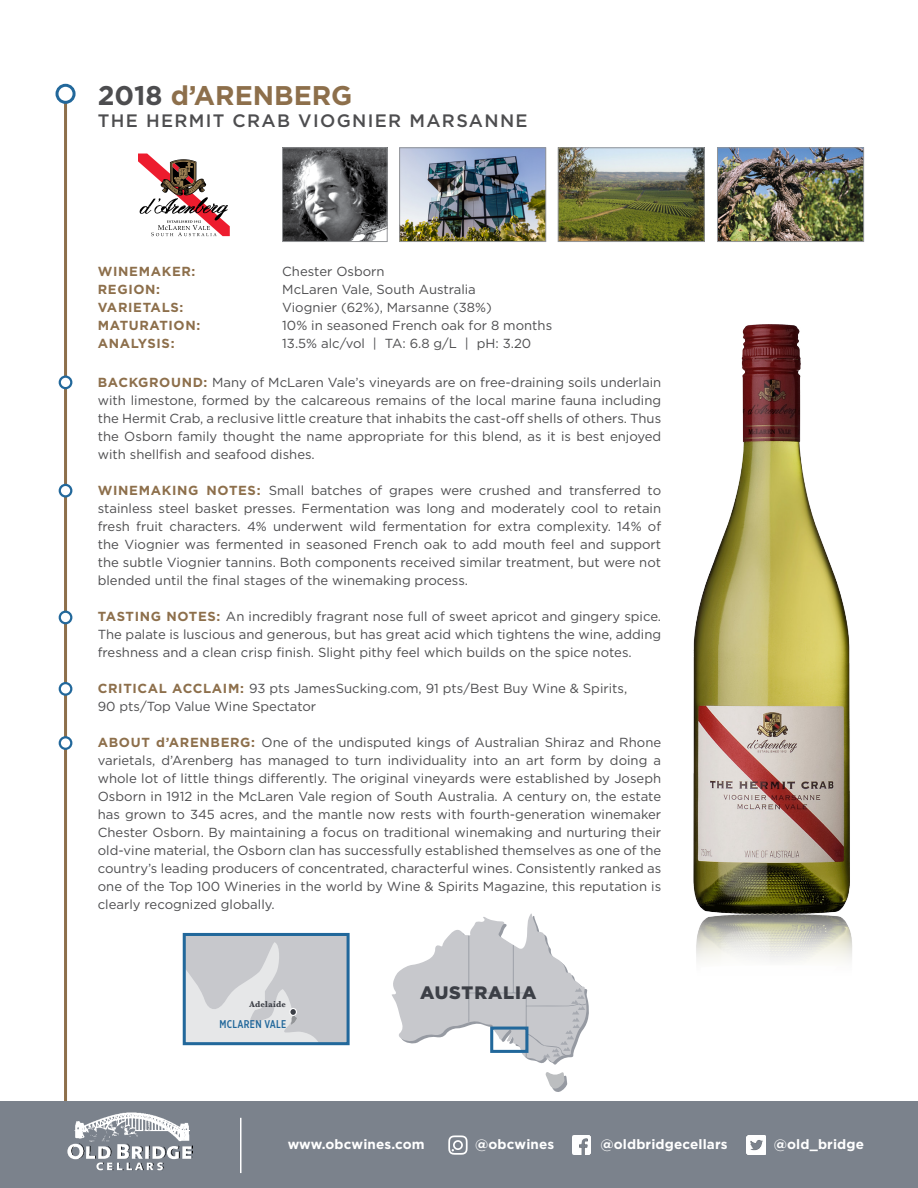
<style>
.page{position:relative;width:918px;height:1188px;background:#fff}
.page>*{position:absolute;margin:0;border:0;box-sizing:border-box;transform-origin:0 0}
.t1{font:700 27px "Gotham";color:#8d6f4b}
.t2{font:500 18px "Gotham";letter-spacing:.075em;color:#4d4d4f}
.t3{font:900 18px "Gotham";letter-spacing:.05em;color:#3c3f46}
.t4{font:700 13.5px "Gotham";letter-spacing:.01em;color:#fff}
.t5{font:13.2px/18px "Gotham";color:#4d4d4f;text-align:justify}
.t6{font:700 13.2px "Gotham";letter-spacing:.05em;color:#8d6f4b}
.t7{font:500 11.25px "Gotham X Narrow";letter-spacing:.025em;color:#22689b}
.t8{font:700 9px "Baskerville";letter-spacing:.025em;color:#3c3f46;scale:.94 1}
.s1{color:#4d4d4f}
.s2{font-weight:700;color:#8d6f4b}
</style>
<div class="page">
<img style="left:693px;top:324px;width:157px;height:579px">
<img style="left:696px;top:903px;width:156px;height:58px">
<hr style="left:64px;top:85px;width:3px;height:1026px;background:#8d6f4b">
<img style="left:284px;top:149px;width:102px;height:91px">
<div style="left:282px;top:147px;width:106px;height:95px;border:1px solid #939598"></div>
<img style="left:560px;top:149px;width:143px;height:91px">
<div style="left:558px;top:147px;width:147px;height:95px;border:1px solid #939598"></div>
<img style="left:401px;top:149px;width:143px;height:91px">
<div style="left:399px;top:147px;width:147px;height:95px;border:1px solid #939598"></div>
<div style="left:57px;top:85px;width:17px;height:17px;background:#fff;border-radius:50%"></div>
<div style="left:56px;top:84px;width:20px;height:20px;border:3px solid #22689b;border-radius:50%"></div>
<img style="left:719px;top:149px;width:143px;height:91px">
<div style="left:717px;top:147px;width:147px;height:95px;border:1px solid #939598"></div>
<div style="left:60px;top:485px;width:11px;height:11px;background:#fff;border-radius:50%"></div>
<div style="left:59px;top:484px;width:13px;height:14px;border:2px solid #22689b;border-radius:50%"></div>
<div style="left:60px;top:683px;width:11px;height:12px;background:#fff;border-radius:50%"></div>
<div style="left:59px;top:682px;width:13px;height:14px;border:2px solid #22689b;border-radius:50%"></div>
<div style="left:60px;top:737px;width:11px;height:12px;background:#fff;border-radius:50%"></div>
<div style="left:59px;top:736px;width:13px;height:14px;border:2px solid #22689b;border-radius:50%"></div>
<div style="left:60px;top:377px;width:11px;height:11px;background:#fff;border-radius:50%"></div>
<div style="left:59px;top:376px;width:13px;height:13px;border:2px solid #22689b;border-radius:50%"></div>
<div style="left:60px;top:612px;width:11px;height:11px;background:#fff;border-radius:50%"></div>
<div style="left:59px;top:611px;width:13px;height:13px;border:2px solid #22689b;border-radius:50%"></div>
<svg style="left:187px;top:937px;width:159px;height:104px;background:#d1d2d5"></svg>
<div style="left:183px;top:933px;width:167px;height:112px;border:3px solid #22689b"></div>
<div style="left:290px;top:1008px;width:6px;height:7px;background:#3c3f46;border-radius:50%"></div>
<div style="left:289px;top:1008px;width:8px;height:8px;border:1px solid #fff;border-radius:50%"></div>
<svg style="left:545px;top:1072px;width:22px;height:20px"></svg>
<svg style="left:392px;top:914px;width:197px;height:151px"></svg>
<div style="left:0;top:1102px;width:918px;height:86px;background:#7b828c"></div>
<img style="left:572px;top:1136px;width:19px;height:18px">
<img style="left:747px;top:1135px;width:19px;height:20px">
<svg style="left:448px;top:1135px;width:20px;height:20px"></svg>
<svg style="left:67px;top:1145px;width:4px;height:13px"></svg>
<img style="left:74px;top:1112px;width:115px;height:30px">
<img style="left:71px;top:1144px;width:122px;height:27px">
<hr style="left:240px;top:1118px;width:2px;height:55px;background:#fff">
<svg style="left:138px;top:154px;width:92px;height:82px"></svg>
<h1 class="t1" style="left:98px;top:79px;width:256px"><span class="s1">2018</span> d’ARENBERG</h1>
<h2 class="t2" style="left:98px;top:110px;width:431px">THE HERMIT CRAB VIOGNIER MARSANNE</h2>
<p class="t6" style="left:98px;top:263px;width:99px">WINEMAKER:</p>
<p class="t5" style="left:282px;top:262px;width:104px">Chester Osborn</p>
<p class="t6" style="left:98px;top:281px;width:64px">REGION:</p>
<p class="t5" style="left:282px;top:280px;width:195px">McLaren Vale, South Australia</p>
<p class="t6" style="left:98px;top:299px;width:87px">VARIETALS:</p>
<p class="t5" style="left:282px;top:298px;width:211px">Viognier (62%), Marsanne (38%)</p>
<p class="t6" style="left:98px;top:317px;width:104px">MATURATION:</p>
<p class="t5" style="left:282px;top:316px;width:271px">10% in seasoned French oak for 8 months</p>
<p class="t6" style="left:98px;top:335px;width:78px">ANALYSIS:</p>
<p class="t5" style="left:282px;top:334px;width:251px">13.5% alc/vol | TA: 6.8 g/L | pH: 3.20</p>
<p class="t5" style="left:98px;top:373px;width:565px"><span class="s2">BACKGROUND:</span> Many of McLaren Vale’s vineyards are on free-draining soils underlain with limestone, formed by the calcareous remains of the local marine fauna including the Hermit Crab, a reclusive little creature that inhabits the cast-off shells of others. Thus the Osborn family thought the name appropriate for this blend, as it is best enjoyed with shellfish and seafood dishes.</p>
<p class="t5" style="left:98px;top:481px;width:565px"><span class="s2">WINEMAKING NOTES:</span> Small batches of grapes were crushed and transferred to stainless steel basket presses. Fermentation was long and moderately cool to retain fresh fruit characters. 4% underwent wild fermentation for extra complexity. 14% of the Viognier was fermented in seasoned French oak to add mouth feel and support the subtle Viognier tannins. Both components received similar treatment, but were not blended until the final stages of the winemaking process.</p>
<p class="t5" style="left:98px;top:607px;width:565px"><span class="s2">TASTING NOTES:</span> An incredibly fragrant nose full of sweet apricot and gingery spice.<br>The palate is luscious and generous, but has great acid which tightens the wine, adding freshness and a clean crisp finish. Slight pithy feel which builds on the spice notes.</p>
<p class="t5" style="left:98px;top:679px;width:531px"><span class="s2">CRITICAL ACCLAIM:</span> 93 pts JamesSucking.com, 91 pts/Best Buy Wine &amp; Spirits,<br>90 pts/Top Value Wine Spectator</p>
<p class="t5" style="left:98px;top:733px;width:565px"><span class="s2">ABOUT d’ARENBERG:</span> One of the undisputed kings of Australian Shiraz and Rhone varietals, d’Arenberg has managed to turn individuality into an art form by doing a whole lot of little things differently. The original vineyards were established by Joseph Osborn in 1912 in the McLaren Vale region of South Australia. A century on, the estate has grown to 345 acres, and the mantle now rests with fourth-generation winemaker Chester Osborn. By maintaining a focus on traditional winemaking and nurturing their old-vine material, the Osborn clan has successfully established themselves as one of the country’s leading producers of concentrated, characterful wines. Consistently ranked as one of the Top 100 Wineries in the world by Wine &amp; Spirits Magazine, this reputation is clearly recognized globally.</p>
<p class="t8" style="left:250px;top:998px;width:40px">Adelaide</p>
<p class="t7" style="left:220px;top:1018px;width:68px">MCLAREN VALE</p>
<h2 class="t3" style="left:420px;top:980px;width:118px">AUSTRALIA</h2>
<p class="t4" style="left:288px;top:1136px;width:139px">www.obcwines.com</p>
<p class="t4" style="left:475px;top:1136px;width:81px">@obcwines</p>
<p class="t4" style="left:600px;top:1136px;width:129px">@oldbridgecellars</p>
<p class="t4" style="left:774px;top:1136px;width:92px">@old_bridge</p>
</div>
